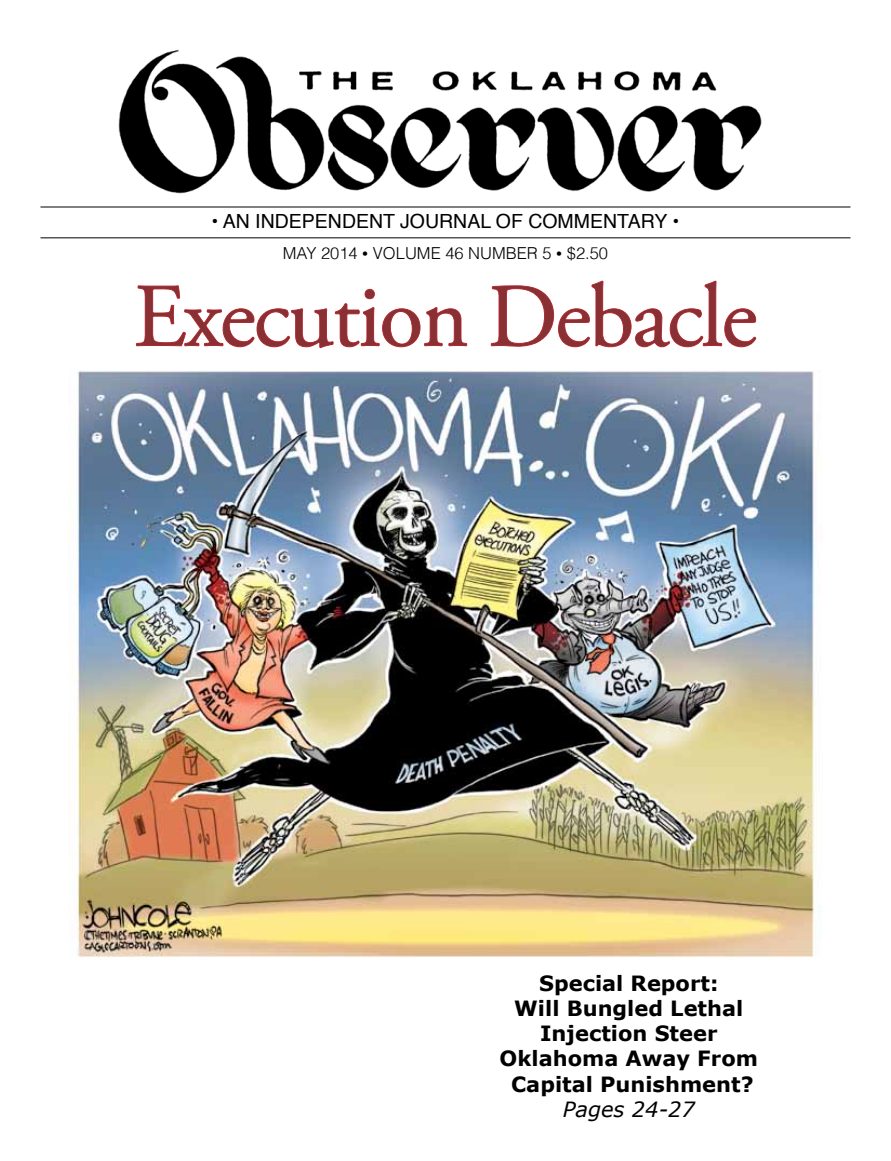
<style>
.page{position:relative;width:891px;height:1161px;background:#fff}
.page>*{position:absolute;margin:0;border:0;box-sizing:border-box;transform-origin:0 0}
.t1{font:90px "Adobe Garamond Pro";letter-spacing:-.02em;color:#893035}
.t2{font:700 21px/25.2px "Verdana";color:#000;text-align:center}
.t3{font:italic 21px "Verdana";color:#000}
.t4{font:19.5px "Helvetica";color:#000}
.t5{font:300 16.5px "Helvetica";color:#000}
.s1{font-size:12px}
</style>
<div class="page">
<img style="left:118px;top:50px;width:644px;height:144px">
<svg style="left:135px;top:285px;width:333px;height:63px"></svg>
<svg style="left:490px;top:280px;width:266px;height:68px"></svg>
<hr style="left:40px;top:207px;width:810px;height:1px;background:#000">
<hr style="left:40px;top:238px;width:810px;height:1px;background:#000">
<img style="left:77px;top:371px;width:744px;height:585px">
<p class="t4" style="left:212px;top:206px;width:469px">• AN INDEPENDENT JOURNAL OF COMMENTARY •</p>
<p class="t5" style="left:283px;top:243px;width:327px">MAY 2014 <span class="s1">•</span> VOLUME 46 NUMBER 5 <span class="s1">•</span> $2.50</p>
<h1 class="t1" style="left:134px;top:263px;width:625px">Execution Debacle</h1>
<p class="t2" style="left:500px;top:970px;width:260px">Special Report:<br>Will Bungled Lethal<br>Injection Steer<br>Oklahoma Away From<br>Capital Punishment?</p>
<p class="t3" style="left:563px;top:1095px;width:134px">Pages 24-27</p>
</div>
